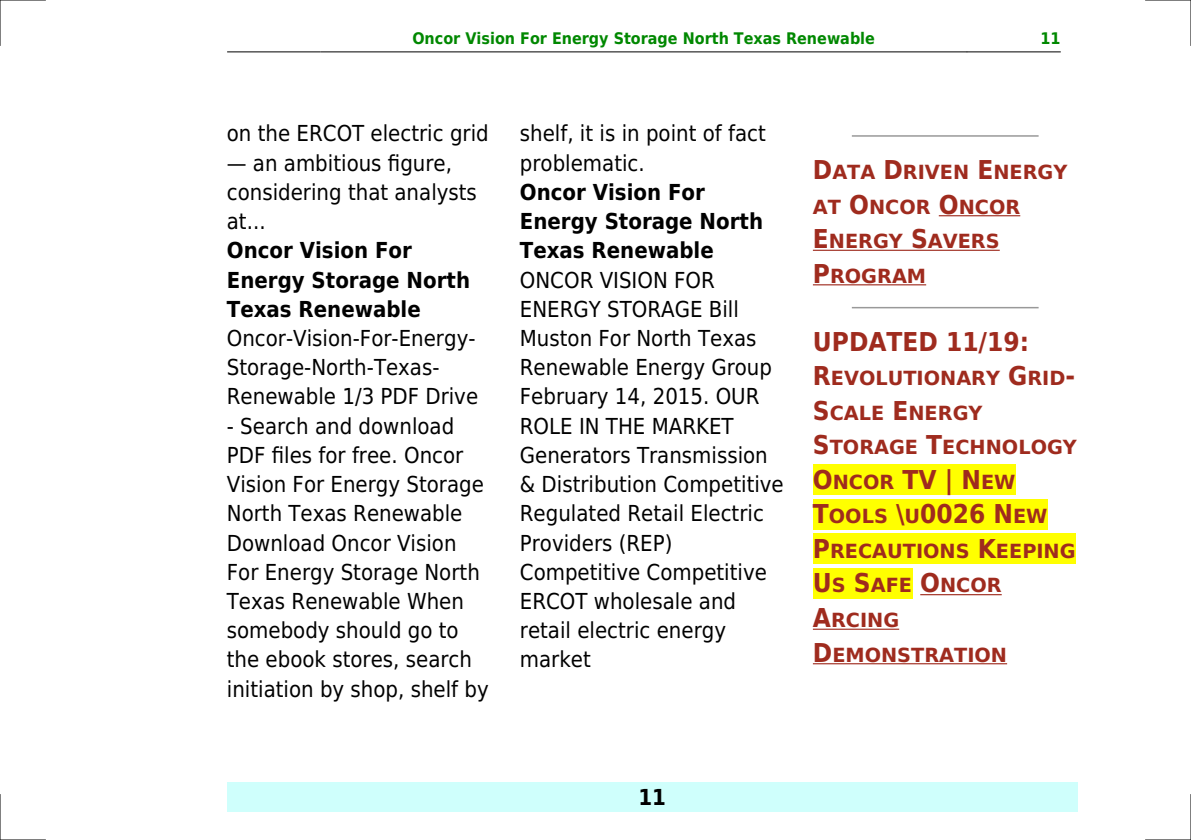
<style>
.page{position:relative;width:1191px;height:840px;background:#fff}
.page>*{position:absolute;margin:0;border:0;box-sizing:border-box;transform-origin:0 0}
.t1{font:700 26px "DejaVu Sans Condensed";color:#9f2b1e}
.t2{font:22px/29.2px "DejaVu Sans Condensed";color:#000}
.t3{font:700 22px/29.2px "DejaVu Sans Condensed";color:#000}
.t4{font:700 19.6px/34.6px "DejaVu Sans Condensed";color:#9f2b1e;scale:1.1 1}
.t5{font:700 16px "DejaVu Sans Condensed";color:#080}
.s1{font-size:26px}
.s2{font-size:19.6px}
</style>
<div class="page">
<hr style="left:227px;top:51px;width:93px;height:1px;background:#000">
<hr style="left:321px;top:51px;width:645px;height:1px;background:#000">
<hr style="left:967px;top:51px;width:93px;height:1px;background:#000">
<div style="left:227px;top:782px;width:850px;height:29px;background:#cffffc"></div>
<hr style="left:852px;top:135px;width:185px;height:2px;background:#999">
<hr style="left:938px;top:215px;width:82px;height:1px;background:#9f2b1e">
<hr style="left:813px;top:249px;width:186px;height:2px;background:#9f2b1e">
<hr style="left:813px;top:284px;width:113px;height:1px;background:#9f2b1e">
<hr style="left:852px;top:307px;width:185px;height:1px;background:#999">
<div style="left:813px;top:464px;width:202px;height:30px;background:#ff0"></div>
<div style="left:813px;top:499px;width:234px;height:30px;background:#ff0"></div>
<div style="left:813px;top:533px;width:262px;height:30px;background:#ff0"></div>
<div style="left:813px;top:568px;width:99px;height:30px;background:#ff0"></div>
<hr style="left:920px;top:593px;width:81px;height:2px;background:#9f2b1e">
<hr style="left:813px;top:628px;width:86px;height:1px;background:#9f2b1e">
<hr style="left:813px;top:662px;width:194px;height:2px;background:#9f2b1e">
<hr style="left:0;top:0;width:45px;height:1px;background:#000">
<hr style="left:1145px;top:0;width:46px;height:1px;background:#000">
<hr style="left:0;top:839px;width:45px;height:1px;background:#000">
<hr style="left:1145px;top:839px;width:46px;height:1px;background:#000">
<hr style="left:0;top:0;width:1px;height:45px;background:#000">
<hr style="left:0;top:794px;width:1px;height:45px;background:#000">
<hr style="left:1190px;top:0;width:1px;height:45px;background:#000">
<hr style="left:1190px;top:794px;width:1px;height:45px;background:#000">
<p class="t5" style="left:412px;top:29px;width:464px">Oncor Vision For Energy Storage North Texas Renewable</p>
<p class="t5" style="left:1040px;top:29px;width:22px">11</p>
<p class="t2" style="left:227px;top:119px;width:263px">on the ERCOT electric grid</p>
<p class="t2" style="left:253px;top:148px;width:201px">an ambitious figure,</p>
<p class="t2" style="left:227px;top:177px;width:252px">considering that analysts</p>
<p class="t2" style="left:227px;top:207px;width:40px">at...</p>
<p class="t3" style="left:227px;top:236px;width:245px">Oncor Vision For<br>Energy Storage North<br>Texas Renewable</p>
<p class="t2" style="left:227px;top:323px;width:253px">Oncor-Vision-For-Energy-<br>Storage-North-Texas-<br>Renewable 1/3 PDF Drive</p>
<p class="t2" style="left:227px;top:411px;width:263px">- Search and download<br>PDF files for free. Oncor<br>Vision For Energy Storage<br>North Texas Renewable<br>Download Oncor Vision<br>For Energy Storage North<br>Texas Renewable When somebody should go to the ebook stores, search initiation by shop, shelf by</p>
<p class="t2" style="left:520px;top:119px;width:247px">shelf, it is in point of fact problematic.</p>
<p class="t3" style="left:520px;top:177px;width:245px">Oncor Vision For<br>Energy Storage North<br>Texas Renewable</p>
<p class="t2" style="left:520px;top:265px;width:265px">ONCOR VISION FOR<br>ENERGY STORAGE Bill<br>Muston For North Texas<br>Renewable Energy Group<br>February 14, 2015. OUR<br>ROLE IN THE MARKET<br>Generators Transmission &amp; Distribution Competitive<br>Regulated Retail Electric<br>Providers (REP)<br>Competitive Competitive<br>ERCOT wholesale and retail electric energy market</p>
<p class="t4" style="left:813px;top:155px;width:233px"><span class="s1">D</span>ATA <span class="s1">D</span>RIVEN <span class="s1">E</span>NERGY<br>AT <span class="s1">O</span>NCOR <span class="s1">O</span>NCOR<br><span class="s1">E</span>NERGY <span class="s1">S</span>AVERS<br><span class="s1">P</span>ROGRAM</p>
<p class="t1" style="left:813px;top:326px;width:218px">UPDATED 11/19:</p>
<p class="t4" style="left:813px;top:361px;width:241px"><span class="s1">R</span>EVOLUTIONARY <span class="s1">G</span>RID<span class="s1">-<br>S</span>CALE <span class="s1">E</span>NERGY<br><span class="s1">S</span>TORAGE <span class="s1">T</span>ECHNOLOGY<br><span class="s1">O</span>NCOR <span class="s1">TV | N</span>EW</p>
<p class="t1" style="left:813px;top:499px;width:236px">T<span class="s2">OOLS</span> \<span class="s2">U</span>0026 N<span class="s2">EW</span></p>
<p class="t4" style="left:813px;top:533px;width:240px"><span class="s1">P</span>RECAUTIONS <span class="s1">K</span>EEPING<br><span class="s1">U</span>S <span class="s1">S</span>AFE <span class="s1">O</span>NCOR<br><span class="s1">A</span>RCING<br><span class="s1">D</span>EMONSTRATION</p>
<p class="t3" style="left:638px;top:782px;width:29px">11</p>
</div>
